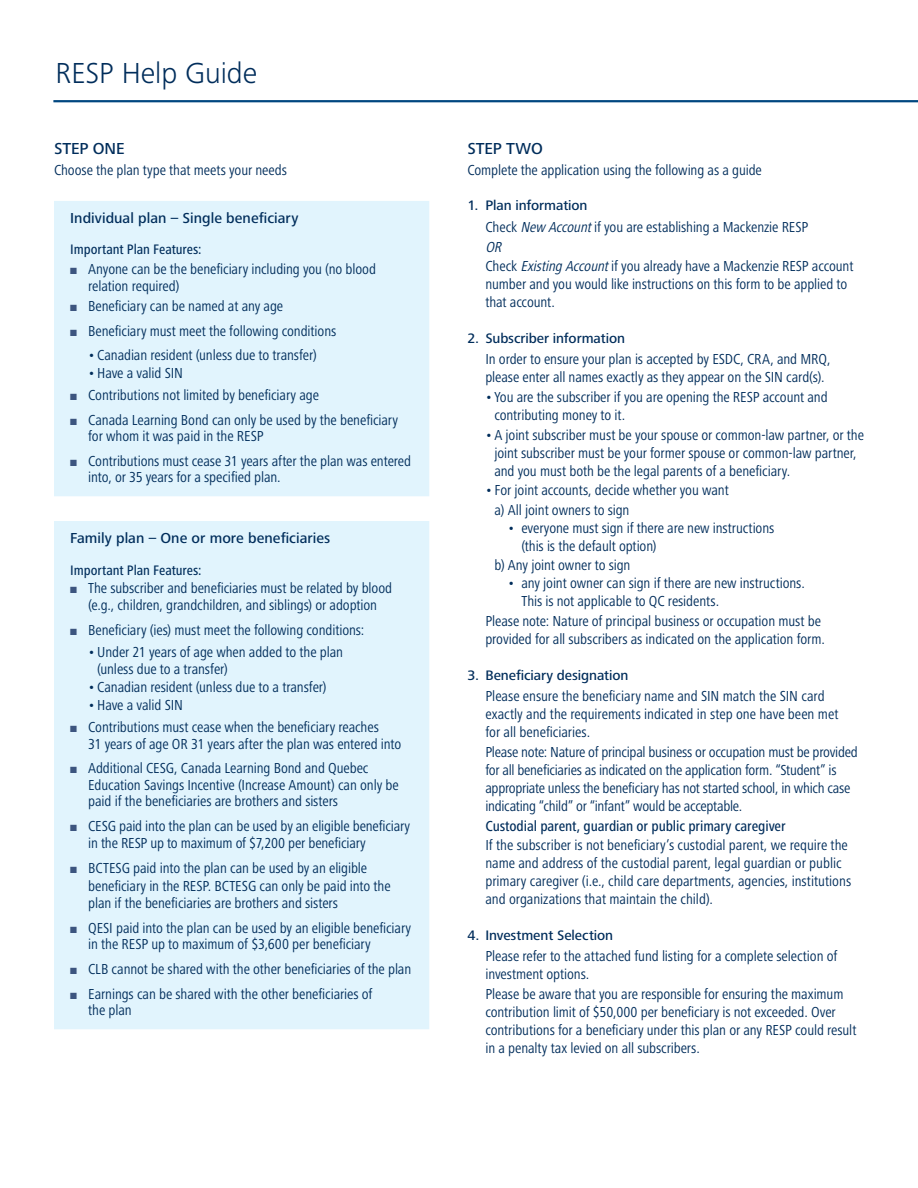
<style>
.page{position:relative;width:918px;height:1188px;background:#fff}
.page>*{position:absolute;margin:0;border:0;box-sizing:border-box;transform-origin:0 0}
.GuideCover_TITLE{font:300 30px "Frutiger Next Pro";color:#002d5b}
.Guide_sub_head{font:500 16.5px "Frutiger Next Pro";letter-spacing:-.005em;color:#002d5b}
.Guide_body{font:condensed 15px/18px "Frutiger Next Pro";letter-spacing:-.005em;color:#002d5b}
.Guide_features_table{font:condensed 15px/16.5px "Frutiger Next Pro";letter-spacing:-.005em;color:#002d5b}
.Guide_bullet{font:condensed 15px/17.2px "Frutiger Next Pro";letter-spacing:-.01em;color:#002d5b}
.body_10pt{font:500 15px "Frutiger Next Pro";letter-spacing:.005em;color:#002d5b}
.Guide_body-2{font:500 condensed 15px "Frutiger Next Pro";letter-spacing:-.005em;color:#002d5b}
.Guide_body-3{font:italic condensed 15px "Frutiger Next Pro";color:#002d5b}
.Guide_sub_head-2{font:500 14.25px "Frutiger Next Pro";letter-spacing:-.005em;color:#002d5b}
.Guide_sub_head-3{font:500 condensed 14.25px "Frutiger Next Pro";letter-spacing:-.005em;color:#002d5b}
.s1{color:#3c557f}
.s2{font-style:italic}
</style>
<div class="page">
<hr style="left:53px;top:100px;width:865px;height:2px;background:#004780">
<div style="left:54px;top:201px;width:375px;height:295px;background:#e1f4fd"></div>
<div style="left:54px;top:521px;width:375px;height:508px;background:#e1f4fd"></div>
<p class="GuideCover_TITLE" style="left:56px;top:56px;width:203px">RESP Help Guide</p>
<p class="Guide_sub_head" style="left:54px;top:139px;width:72px">STEP ONE</p>
<p class="Guide_body" style="left:54px;top:161px;width:234px">Choose the plan type that meets your needs</p>
<p class="body_10pt" style="left:70px;top:209px;width:230px">Individual plan – Single beneficiary</p>
<p class="Guide_sub_head-3" style="left:70px;top:242px;width:133px">Important Plan Features:</p>
<p class="Guide_features_table" style="left:88px;top:260px;width:289px;line-height:17.2px;text-indent:-18px"><span class="s1">■</span> Anyone can be the beneficiary including you (no blood relation required)</p>
<p class="Guide_features_table" style="left:70px;top:298px;width:215px"><span class="s1">■</span> Beneficiary can be named at any age</p>
<p class="Guide_features_table" style="left:70px;top:323px;width:268px"><span class="s1">■</span> Beneficiary must meet the following conditions</p>
<p class="Guide_bullet" style="left:88px;top:346px;width:230px">• Canadian resident (unless due to transfer)</p>
<p class="Guide_bullet" style="left:88px;top:364px;width:96px">•Have a valid SIN</p>
<p class="Guide_features_table" style="left:70px;top:386px;width:250px"><span class="s1">■</span> Contributions not limited by beneficiary age</p>
<p class="Guide_features_table" style="left:88px;top:411px;width:311px;text-indent:-18px"><span class="s1">■</span> Canada Learning Bond can only be used by the beneficiary for whom it was paid in the RESP</p>
<p class="Guide_features_table" style="left:88px;top:453px;width:324px;text-indent:-18px"><span class="s1">■</span> Contributions must cease 31 years after the plan was entered into, or 35 years for a specified plan.</p>
<p class="body_10pt" style="left:70px;top:529px;width:262px">Family plan – One or more beneficiaries</p>
<p class="Guide_sub_head-3" style="left:70px;top:562px;width:133px">Important Plan Features:</p>
<p class="Guide_features_table" style="left:70px;top:580px;width:324px;text-align:center"><span class="s1">■</span> The subscriber and beneficiaries must be related by blood (e.g., children, grandchildren, and siblings) or adoption</p>
<p class="Guide_features_table" style="left:70px;top:622px;width:296px"><span class="s1">■</span> Beneficiary (ies) must meet the following conditions:</p>
<p class="Guide_bullet" style="left:97px;top:643px;width:247px;text-indent:-9px">•Under 21 years of age when added to the plan (unless due to a transfer)</p>
<p class="Guide_bullet" style="left:88px;top:678px;width:240px">• Canadian resident (unless due to a transfer)</p>
<p class="Guide_bullet" style="left:88px;top:697px;width:96px">•Have a valid SIN</p>
<p class="Guide_features_table" style="left:88px;top:719px;width:315px;text-indent:-18px"><span class="s1">■</span> Contributions must cease when the beneficiary reaches<br>31 years of age OR 31 years after the plan was entered into</p>
<p class="Guide_features_table" style="left:88px;top:760px;width:312px;text-indent:-18px"><span class="s1">■</span> Additional CESG, Canada Learning Bond and Quebec<br>Education Savings Incentive (Increase Amount) can only be paid if the beneficiaries are brothers and sisters</p>
<p class="Guide_features_table" style="left:88px;top:818px;width:323px;text-indent:-18px"><span class="s1">■</span> CESG paid into the plan can be used by an eligible beneficiary in the RESP up to maximum of $7,200 per beneficiary</p>
<p class="Guide_features_table" style="left:88px;top:860px;width:304px;line-height:17.2px;text-indent:-18px"><span class="s1">■</span> BCTESG paid into the plan can be used by an eligible beneficiary in the RESP. BCTESG can only be paid into the plan if the beneficiaries are brothers and sisters</p>
<p class="Guide_features_table" style="left:88px;top:919px;width:324px;text-indent:-18px"><span class="s1">■</span> QESI paid into the plan can be used by an eligible beneficiary in the RESP up to maximum of $3,600 per beneficiary</p>
<p class="Guide_features_table" style="left:70px;top:961px;width:343px"><span class="s1">■</span> CLB cannot be shared with the other beneficiaries of the plan</p>
<p class="Guide_features_table" style="left:88px;top:986px;width:286px;text-indent:-18px"><span class="s1">■</span> Earnings can be shared with the other beneficiaries of the plan</p>
<p class="Guide_sub_head" style="left:467px;top:139px;width:77px">STEP TWO</p>
<p class="Guide_body" style="left:467px;top:161px;width:296px">Complete the application using the following as a guide</p>
<p class="Guide_sub_head-2" style="left:467px;top:197px;width:122px">1. Plan information</p>
<p class="Guide_body" style="left:485px;top:218px;width:324px">Check <span class="s2">New Account</span>if you are establishing a Mackenzie RESP</p>
<p class="Guide_body-3" style="left:485px;top:238px;width:21px">OR</p>
<p class="Guide_body" style="left:485px;top:257px;width:370px">Check <span class="s2">ExistingAccount</span>if you already have a Mackenzie RESP account number and you would like instructions on this form to be applied to that account.</p>
<p class="Guide_sub_head-2" style="left:467px;top:330px;width:159px">2. Subscriber information</p>
<p class="Guide_body" style="left:485px;top:350px;width:347px">In order to ensure your plan is accepted by ESDC, CRA, and MRQ, please enter all names exactly as they appear on the SIN card(s).</p>
<p class="Guide_body" style="left:494px;top:388px;width:335px;text-indent:-9px">• You are the subscriber if you are opening the RESP account and contributing money to it.</p>
<p class="Guide_body" style="left:494px;top:426px;width:371px;text-indent:-9px">• A joint subscriber must be your spouse or common-law partner, or the joint subscriber must be your former spouse or common-law partner, and you must both be the legal parents of a beneficiary.</p>
<p class="Guide_body" style="left:485px;top:481px;width:245px">• For joint accounts, decide whether you want</p>
<p class="Guide_body" style="left:494px;top:501px;width:137px">a) All joint owners to sign</p>
<p class="Guide_body" style="left:521px;top:519px;width:254px;text-indent:-13px">• everyone must sign if there are new instructions (this is the default option)</p>
<p class="Guide_body" style="left:494px;top:557px;width:138px">b) Any joint owner to sign</p>
<p class="Guide_body" style="left:521px;top:575px;width:285px;text-indent:-13px">• any joint owner can sign if there are new instructions.<br>This is not applicable to QC residents.</p>
<p class="Guide_body" style="left:485px;top:612px;width:341px">Please note: Nature of principal business or occupation must be provided for all subscribers as indicated on the application form.</p>
<p class="Guide_sub_head-2" style="left:467px;top:667px;width:163px">3. Beneficiary designation</p>
<p class="Guide_body" style="left:485px;top:687px;width:355px">Please ensure the beneficiary name and SIN match the SIN card exactly and the requirements indicated in step one have been met for all beneficiaries.</p>
<p class="Guide_body" style="left:485px;top:743px;width:374px">Please note: Nature of principal business or occupation must be provided for all beneficiaries as indicated on the application form. “Student” is appropriate unless the beneficiary has not started school, in which case indicating “child” or “infant” would be acceptable.</p>
<p class="Guide_body-2" style="left:485px;top:817px;width:302px">Custodial parent, guardian or public primary caregiver</p>
<p class="Guide_body" style="left:485px;top:836px;width:367px">If the subscriber is not beneficiary’s custodial parent, we require the name and address of the custodial parent, legal guardian or public primary caregiver (i.e., child care departments, agencies, institutions and organizations that maintain the child).</p>
<p class="Guide_sub_head-2" style="left:467px;top:927px;width:147px">4. Investment Selection</p>
<p class="Guide_body" style="left:485px;top:947px;width:354px">Please refer to the attached fund listing for a complete selection of investment options.</p>
<p class="Guide_body" style="left:485px;top:985px;width:373px">Please be aware that you are responsible for ensuring the maximum contribution limit of $50,000 per beneficiary is not exceeded. Over contributions for a beneficiary under this plan or any RESP could result in a penalty tax levied on all subscribers.</p>
</div>
